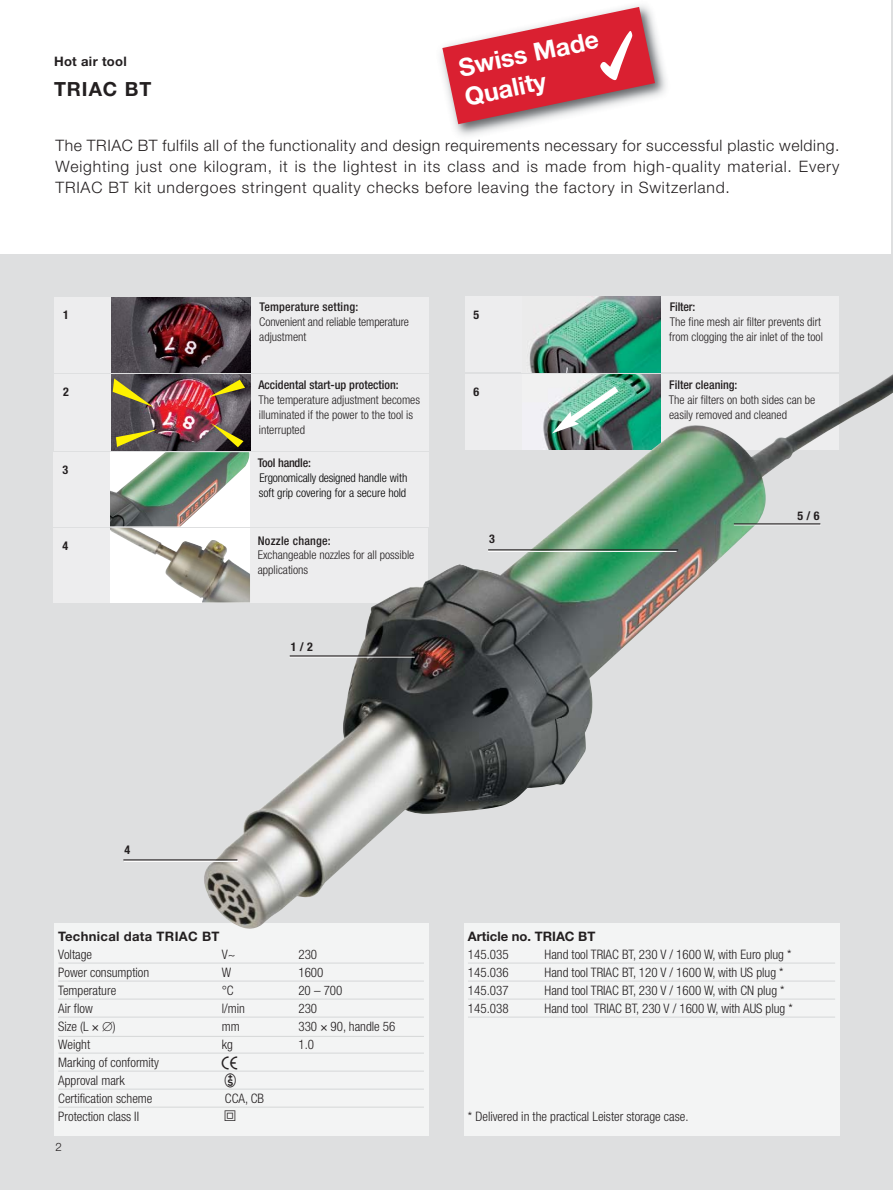
<style>
.page{position:relative;width:893px;height:1190px;background:#fff}
.page>*{position:absolute;margin:0;border:0;box-sizing:border-box;transform-origin:0 0}
.t1{font:700 24.9px/29.7px "Helvetica Neue";color:#fff}
.t2{font:700 19.5px "Helvetica Neue";letter-spacing:.05em;color:#231f20}
.t3{font:300 15.75px/21px "Helvetica Neue";letter-spacing:.05em;color:#231f20;text-align:justify}
.t4{font:300 condensed 13.05px "Helvetica Neue";color:#231f20}
.t5{font:700 13.05px "Helvetica Neue";letter-spacing:.025em;color:#231f20}
.t6{font:700 13.05px "Helvetica Neue";color:#231f20}
.t7{font:13.05px "Leister";color:#231f20}
.t8{font:300 condensed 12px/15px "Helvetica Neue";color:#231f20}
.t9{font:500 condensed 12px "Helvetica Neue";color:#231f20}
.t10{font:300 condensed 12px/15px "Helvetica Neue";color:#000}
.t11{font:700 condensed 12px "Helvetica Neue";color:#231f20}
.t12{font:500 condensed 12px "Helvetica Neue";letter-spacing:.02em;color:#231f20}
.t13{font:300 11.55px "Helvetica Neue";color:#231f20}
</style>
<div class="page">
<hr style="left:891px;top:0;width:1px;height:1189px;background:#dedfe0">
<div style="left:0;top:254px;width:892px;height:935px;background:#dedfe0"></div>
<div style="left:660px;top:297px;width:179px;height:75px;background:#ededee"></div>
<img style="left:521px;top:297px;width:139px;height:75px">
<div style="left:465px;top:297px;width:56px;height:75px;background:#ededee"></div>
<div style="left:54px;top:923px;width:374px;height:213px;background:#f3f4f4"></div>
<hr style="left:58px;top:962px;width:366px;height:1px;background:#d5d7d8">
<hr style="left:58px;top:980px;width:366px;height:1px;background:#d5d7d8">
<hr style="left:58px;top:998px;width:366px;height:1px;background:#d5d7d8">
<hr style="left:58px;top:1016px;width:366px;height:1px;background:#d5d7d8">
<hr style="left:58px;top:1036px;width:366px;height:1px;background:#d5d7d8">
<hr style="left:58px;top:1052px;width:366px;height:1px;background:#d5d7d8">
<hr style="left:58px;top:1070px;width:366px;height:1px;background:#d5d7d8">
<hr style="left:58px;top:1088px;width:366px;height:1px;background:#d5d7d8">
<hr style="left:58px;top:1106px;width:366px;height:1px;background:#d5d7d8">
<img style="left:440px;top:5px;width:226px;height:131px">
<img style="left:110px;top:528px;width:93px;height:74px">
<div style="left:54px;top:528px;width:56px;height:74px;background:#ededee"></div>
<img style="left:111px;top:374px;width:92px;height:76px">
<div style="left:55px;top:374px;width:56px;height:76px;background:#ededee"></div>
<img style="left:203px;top:372px;width:689px;height:557px">
<hr style="left:124px;top:860px;width:114px;height:2px;background:#fff">
<hr style="left:123px;top:859px;width:114px;height:1px;background:#231f20">
<hr style="left:289px;top:656px;width:125px;height:1px;background:#fff">
<hr style="left:290px;top:655px;width:125px;height:1px;background:#231f20">
<hr style="left:733px;top:524px;width:88px;height:1px;background:#fff">
<hr style="left:733px;top:523px;width:87px;height:1px;background:#231f20">
<hr style="left:488px;top:551px;width:188px;height:1px;background:#fff">
<hr style="left:488px;top:549px;width:190px;height:1px;background:#231f20">
<svg style="left:113px;top:378px;width:40px;height:29px"></svg>
<svg style="left:208px;top:380px;width:37px;height:17px"></svg>
<svg style="left:211px;top:423px;width:32px;height:24px"></svg>
<svg style="left:116px;top:429px;width:41px;height:18px"></svg>
<img style="left:552px;top:380px;width:73px;height:53px">
<img style="left:110px;top:452px;width:139px;height:74px">
<div style="left:250px;top:452px;width:178px;height:74px;background:#ededee"></div>
<div style="left:54px;top:452px;width:56px;height:74px;background:#ededee"></div>
<img style="left:111px;top:297px;width:139px;height:75px">
<div style="left:55px;top:297px;width:56px;height:75px;background:#ededee"></div>
<div style="left:251px;top:297px;width:178px;height:75px;background:#ededee"></div>
<div style="left:463px;top:923px;width:376px;height:213px;background:#f3f4f4"></div>
<hr style="left:468px;top:962px;width:367px;height:1px;background:#d5d7d8">
<hr style="left:468px;top:980px;width:367px;height:1px;background:#d5d7d8">
<hr style="left:468px;top:998px;width:367px;height:1px;background:#d5d7d8">
<hr style="left:468px;top:1016px;width:367px;height:1px;background:#d5d7d8">
<svg style="left:442px;top:7px;width:213px;height:117px"></svg>
<p class="t5" style="left:54px;top:56px;width:74px">Hot air tool</p>
<h2 class="t2" style="left:54px;top:82px;width:99px">TRIAC BT</h2>
<h1 class="t1" style="left:456px;top:56px;width:144px;rotate:-12deg">Swiss Made<br>Quality</h1>
<p class="t3" style="left:56px;top:137px;width:785px">The TRIAC BT fulfils all of the functionality and design requirements necessary for successful plastic welding.<br>Weighting just one kilogram, it is the lightest in its class and is made from high-quality material. Every TRIAC BT kit undergoes stringent quality checks before leaving the factory in Switzerland.</p>
<p class="t11" style="left:63px;top:308px;width:7px">1</p>
<p class="t9" style="left:259px;top:303px;width:100px">Temperature setting:</p>
<p class="t8" style="left:259px;top:315px;width:151px">Convenient and reliable temperature adjustment</p>
<p class="t11" style="left:473px;top:307px;width:7px">5</p>
<p class="t9" style="left:670px;top:303px;width:27px">Filter:</p>
<p class="t8" style="left:669px;top:315px;width:155px">The fine mesh air filter prevents dirt from clogging the air inlet of the tool</p>
<p class="t11" style="left:63px;top:385px;width:7px">2</p>
<p class="t9" style="left:258px;top:380px;width:142px">Accidental start-up protection:</p>
<p class="t8" style="left:258px;top:393px;width:163px">The temperature adjustment becomes illuminated if the power to the tool is interrupted</p>
<p class="t11" style="left:473px;top:385px;width:7px">6</p>
<p class="t9" style="left:669px;top:380px;width:70px">Filter cleaning:</p>
<p class="t8" style="left:668px;top:393px;width:148px">The air filters on both sides can be easily removed and cleaned</p>
<p class="t11" style="left:62px;top:463px;width:7px">3</p>
<p class="t9" style="left:258px;top:458px;width:55px">Tool handle:</p>
<p class="t10" style="left:259px;top:471px;width:150px">Ergonomically designed handle with soft grip covering for a secure hold</p>
<p class="t11" style="left:797px;top:509px;width:24px">5 / 6</p>
<p class="t11" style="left:62px;top:538px;width:7px">4</p>
<p class="t12" style="left:258px;top:536px;width:74px">Nozzle change:</p>
<p class="t8" style="left:258px;top:548px;width:158px;line-height:14.4px">Exchangeable nozzles for all possible applications</p>
<p class="t11" style="left:489px;top:532px;width:7px">3</p>
<p class="t11" style="left:291px;top:640px;width:24px">1 / 2</p>
<p class="t11" style="left:125px;top:842px;width:7px">4</p>
<p class="t5" style="left:58px;top:932px;width:163px">Technical data TRIAC BT</p>
<p class="t4" style="left:58px;top:950px;width:35px">Voltage</p>
<p class="t4" style="left:222px;top:950px;width:15px">V~</p>
<p class="t4" style="left:298px;top:950px;width:20px">230</p>
<p class="t4" style="left:58px;top:968px;width:92px">Power consumption</p>
<p class="t4" style="left:222px;top:968px;width:11px">W</p>
<p class="t4" style="left:298px;top:968px;width:27px">1600</p>
<p class="t4" style="left:58px;top:986px;width:59px">Temperature</p>
<p class="t4" style="left:222px;top:986px;width:13px">°C</p>
<p class="t4" style="left:298px;top:986px;width:46px">20 – 700</p>
<p class="t4" style="left:58px;top:1004px;width:36px">Air flow</p>
<p class="t4" style="left:222px;top:1004px;width:25px">l/min</p>
<p class="t4" style="left:298px;top:1004px;width:20px">230</p>
<p class="t4" style="left:58px;top:1022px;width:59px">Size (L ∅)</p>
<p class="t4" style="left:222px;top:1022px;width:19px">mm</p>
<p class="t4" style="left:298px;top:1022px;width:98px">330 90, handle 56</p>
<p class="t4" style="left:58px;top:1040px;width:33px">Weight</p>
<p class="t4" style="left:222px;top:1040px;width:13px">kg</p>
<p class="t4" style="left:298px;top:1040px;width:17px">1.0</p>
<p class="t4" style="left:58px;top:1058px;width:102px">Marking of conformity</p>
<p class="t7" style="left:222px;top:1055px;width:18px">2</p>
<p class="t4" style="left:58px;top:1076px;width:68px">Approval mark</p>
<p class="t7" style="left:225px;top:1073px;width:13px">3</p>
<p class="t4" style="left:58px;top:1094px;width:96px">Certification scheme</p>
<p class="t4" style="left:225px;top:1094px;width:41px">CCA, CB</p>
<p class="t4" style="left:58px;top:1112px;width:82px">Protection class II</p>
<p class="t7" style="left:225px;top:1109px;width:13px">4</p>
<p class="t13" style="left:55px;top:1143px;width:8px">2</p>
<p class="t6" style="left:468px;top:932px;width:129px">Article no. TRIAC BT</p>
<p class="t4" style="left:468px;top:950px;width:42px">145.035</p>
<p class="t4" style="left:544px;top:950px;width:248px">Hand tool TRIAC BT, 230 V / 1600 W, with Euro plug *</p>
<p class="t4" style="left:468px;top:968px;width:42px">145.036</p>
<p class="t4" style="left:544px;top:968px;width:240px">Hand tool TRIAC BT, 120 V / 1600 W, with US plug *</p>
<p class="t4" style="left:468px;top:986px;width:42px">145.037</p>
<p class="t4" style="left:544px;top:986px;width:241px">Hand tool TRIAC BT, 230 V / 1600 W, with CN plug *</p>
<p class="t4" style="left:468px;top:1004px;width:42px">145.038</p>
<p class="t4" style="left:544px;top:1004px;width:250px">Hand tool TRIAC BT, 230 V / 1600 W, with AUS plug *</p>
<p class="t4" style="left:468px;top:1112px;width:222px">* Delivered in the practical Leister storage case.</p>
</div>
